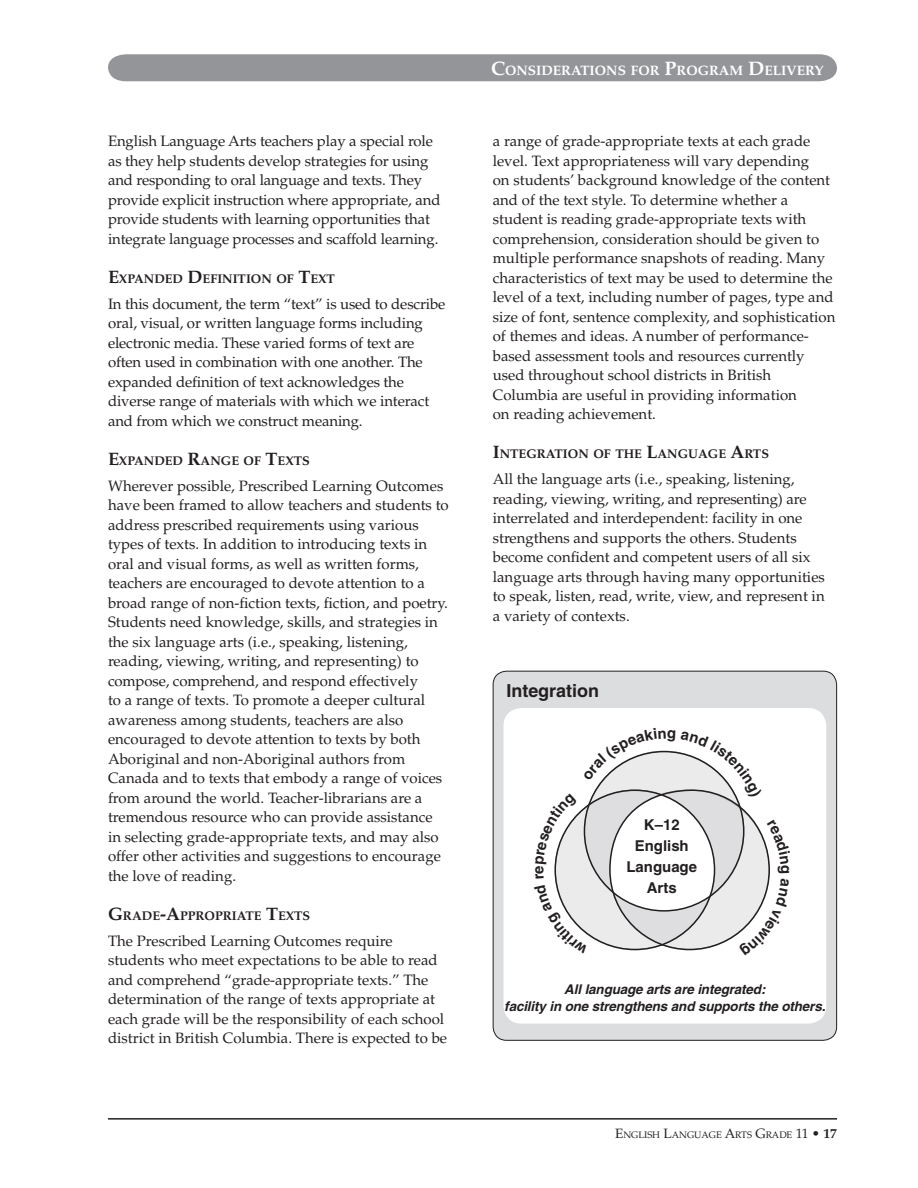
<style>
.page{position:relative;width:918px;height:1188px;background:#fff}
.page>*{position:absolute;margin:0;border:0;box-sizing:border-box;transform-origin:0 0}
.t1{font:700 18px "Helvetica";color:#231f20}
.t2{font:15px/19.5px "Palatino";color:#231f20}
.t3{font:700 15px/20.9px "Helvetica";color:#231f20;text-align:center}
.t4{font:700 13.65px "Palatino";color:#fff}
.t5{font:italic 700 13.5px/16.5px "Helvetica";letter-spacing:-.01em;color:#231f20;text-align:center}
.t6{font:700 12.6px "Palatino";color:#231f20}
.t7{font:9.45px "Palatino";color:#231f20}
.s1{font-size:18px}
.s2{font-size:19.5px}
.s3{font-size:13.5px}
.s4{font-weight:700;font-size:13.5px}
</style>
<div class="page">
<hr style="left:108px;top:1118px;width:729px;height:2px;background:#231f20">
<div style="left:108px;top:54px;width:729px;height:27px;background:#939598"></div>
<div style="left:493px;top:671px;width:344px;height:369px;background:#dcdddf;border-radius:14px"></div>
<div style="left:493px;top:671px;width:344px;height:370px;border:1px solid #231f20;border-radius:14px"></div>
<div style="left:504px;top:708px;width:322px;height:316px;background:#fff;border-radius:18px"></div>
<svg style="left:554px;top:750px;width:216px;height:201px"></svg>
<p class="t2" style="left:108px;top:132px;width:334px">English Language Arts teachers play a special role as they help students develop strategies for using and responding to oral language and texts. They provide explicit instruction where appropriate, and provide students with learning opportunities that integrate language processes and scaffold learning.</p>
<p class="t6" style="left:108px;top:271px;width:228px"><span class="s1">E</span>XPANDED <span class="s1">D</span>EFINITION OF <span class="s1">T</span>EXT</p>
<p class="t2" style="left:108px;top:294px;width:339px">In this document, the term “text” is used to describe oral, visual, or written language forms including electronic media. These varied forms of text are often used in combination with one another. The expanded definition of text acknowledges the diverse range of materials with which we interact and from which we construct meaning.</p>
<p class="t6" style="left:108px;top:453px;width:203px"><span class="s1">E</span>XPANDED <span class="s1">R</span>ANGE OF <span class="s1">T</span>EXTS</p>
<p class="t2" style="left:108px;top:476px;width:342px">Wherever possible, Prescribed Learning Outcomes have been framed to allow teachers and students to address prescribed requirements using various types of texts. In addition to introducing texts in oral and visual forms, as well as written forms, teachers are encouraged to devote attention to a broad range of non-fiction texts, fiction, and poetry.<br>Students need knowledge, skills, and strategies in the six language arts (i.e., speaking, listening, reading, viewing, writing, and representing) to compose, comprehend, and respond effectively<br>to a range of texts. To promote a deeper cultural awareness among students, teachers are also encouraged to devote attention to texts by both Aboriginal and non-Aboriginal authors from Canada and to texts that embody a range of voices from around the world. Teacher-librarians are a tremendous resource who can provide assistance in selecting grade-appropriate texts, and may also offer other activities and suggestions to encourage the love of reading.</p>
<p class="t6" style="left:108px;top:908px;width:204px"><span class="s1">G</span>RADE<span class="s1">-A</span>PPROPRIATE <span class="s1">T</span>EXTS</p>
<p class="t2" style="left:108px;top:931px;width:341px">The Prescribed Learning Outcomes require students who meet expectations to be able to read and comprehend “grade-appropriate texts.” The determination of the range of texts appropriate at each grade will be the responsibility of each school district in British Columbia. There is expected to be</p>
<p class="t4" style="left:491px;top:62px;width:334px"><span class="s2">C</span>ONSIDERATIONS FOR <span class="s2">P</span>ROGRAM <span class="s2">D</span>ELIVERY</p>
<p class="t2" style="left:493px;top:132px;width:344px">a range of grade-appropriate texts at each grade level. Text appropriateness will vary depending<br>on students’ background knowledge of the content and of the text style. To determine whether a student is reading grade-appropriate texts with comprehension, consideration should be given to multiple performance snapshots of reading. Many characteristics of text may be used to determine the level of a text, including number of pages, type and size of font, sentence complexity, and sophistication of themes and ideas. A number of performance&shy;based assessment tools and resources currently used throughout school districts in British Columbia are useful in providing information<br>on reading achievement.</p>
<p class="t6" style="left:493px;top:447px;width:278px"><span class="s1">I</span>NTEGRATION OF THE <span class="s1">L</span>ANGUAGE <span class="s1">A</span>RTS</p>
<p class="t2" style="left:493px;top:470px;width:334px">All the language arts (i.e., speaking, listening, reading, viewing, writing, and representing) are interrelated and interdependent: facility in one strengthens and supports the others. Students become confident and competent users of all six language arts through having many opportunities to speak, listen, read, write, view, and represent in a variety of contexts.</p>
<p class="t1" style="left:506px;top:680px;width:94px">Integration</p>
<p class="t3" style="left:527px;top:874px;width:10px;rotate:-90deg">e</p>
<p class="t3" style="left:627px;top:814px;width:72px">K–12<br>English<br>Language<br>Arts</p>
<p class="t5" style="left:504px;top:981px;width:323px">All language arts are integrated:<br>facility in one strengthens and supports the others.</p>
<p class="t7" style="left:615px;top:1129px;width:223px"><span class="s3">E</span>nglish <span class="s3">L</span>anguage <span class="s3">A</span>rts <span class="s3">G</span>rade <span class="s3">11</span> <span class="s4">• 17</span></p>
</div>
